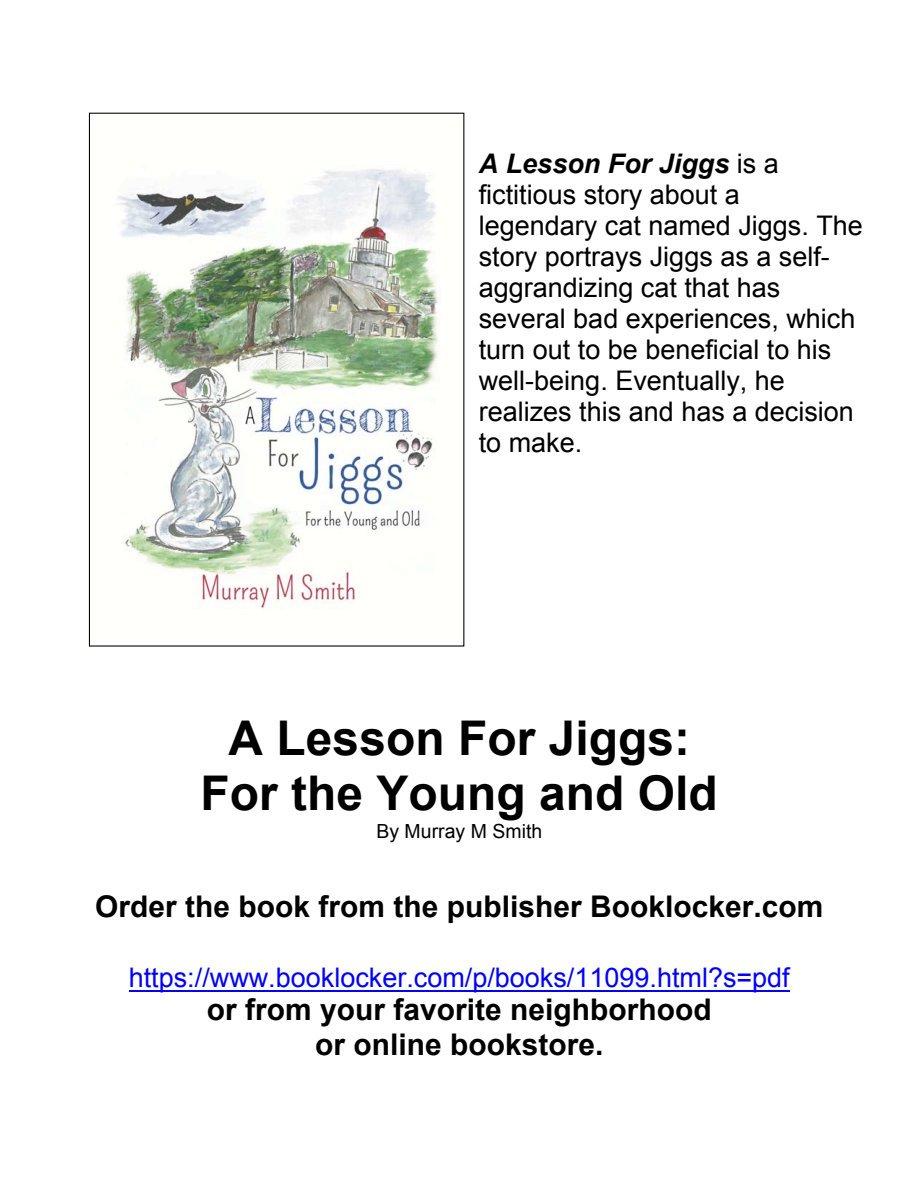
<style>
.page{position:relative;width:918px;height:1188px;background:#fff}
.page>*{position:absolute;margin:0;border:0;box-sizing:border-box;transform-origin:0 0}
.t1{font:700 47.85px/55.1px "Arial";color:#000;text-align:center}
.t2{font:700 29.85px/34.5px "Arial";color:#000;text-align:center}
.t3{font:27px/31px "Arial";color:#000}
.t4{font:27px "Arial";color:#00f}
.t5{font:19.5px "Arial";color:#000}
.s1{font-weight:700;font-style:italic}
</style>
<div class="page">
<hr style="left:129px;top:990px;width:661px;height:1px;background:#00f">
<img style="left:117px;top:169px;width:322px;height:440px">
<p class="t3" style="left:479px;top:148px;width:386px"><span class="s1">A Lesson For Jiggs</span> is a fictitious story about a legendary cat named Jiggs. The story portrays Jiggs as a self&shy;aggrandizing cat that has several bad experiences, which turn out to be beneficial to his well-being. Eventually, he realizes this and has a decision to make.</p>
<h1 class="t1" style="left:201px;top:711px;width:519px">A Lesson For Jiggs:<br>For the Young and Old</h1>
<p class="t5" style="left:376px;top:821px;width:167px">By Murray M Smith</p>
<p class="t2" style="left:95px;top:889px;width:730px">Order the book from the publisher Booklocker.com</p>
<p class="t4" style="left:129px;top:962px;width:663px">https://www.booklocker.com/p/books/11099.html?s=pdf</p>
<p class="t2" style="left:207px;top:993px;width:506px">or from your favorite neighborhood or online bookstore.</p>
</div>
